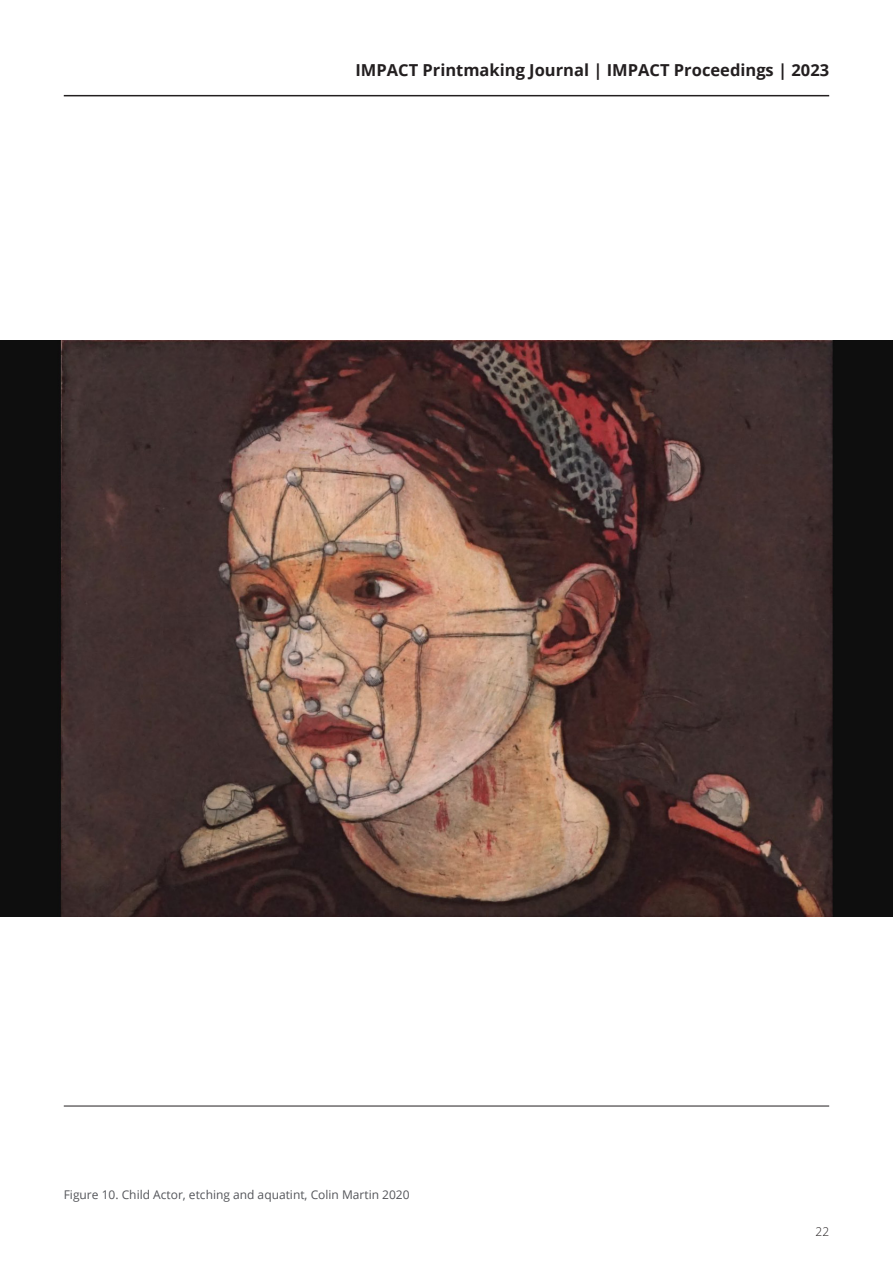
<style>
.page{position:relative;width:893px;height:1263px;background:#fff}
.page>*{position:absolute;margin:0;border:0;box-sizing:border-box;transform-origin:0 0}
.t1{font:700 16.5px "Open Sans";color:#231f20}
.t2{font:12px "Open Sans";color:#54555a}
.t3{font:300 12px "Open Sans";color:#231f20}
</style>
<div class="page">
<hr style="left:64px;top:95px;width:765px;height:1px;background:#231f20">
<hr style="left:64px;top:1106px;width:765px;height:1px;background:#231f20">
<img style="left:0;top:341px;width:893px;height:575px">
<h1 class="t1" style="left:355px;top:59px;width:475px">IMPACT Printmaking Journal | IMPACT Proceedings | 2023</h1>
<p class="t2" style="left:64px;top:1186px;width:347px">Figure 10. Child Actor, etching and aquatint, Colin Martin 2020</p>
<p class="t3" style="left:815px;top:1223px;width:15px">22</p>
</div>
